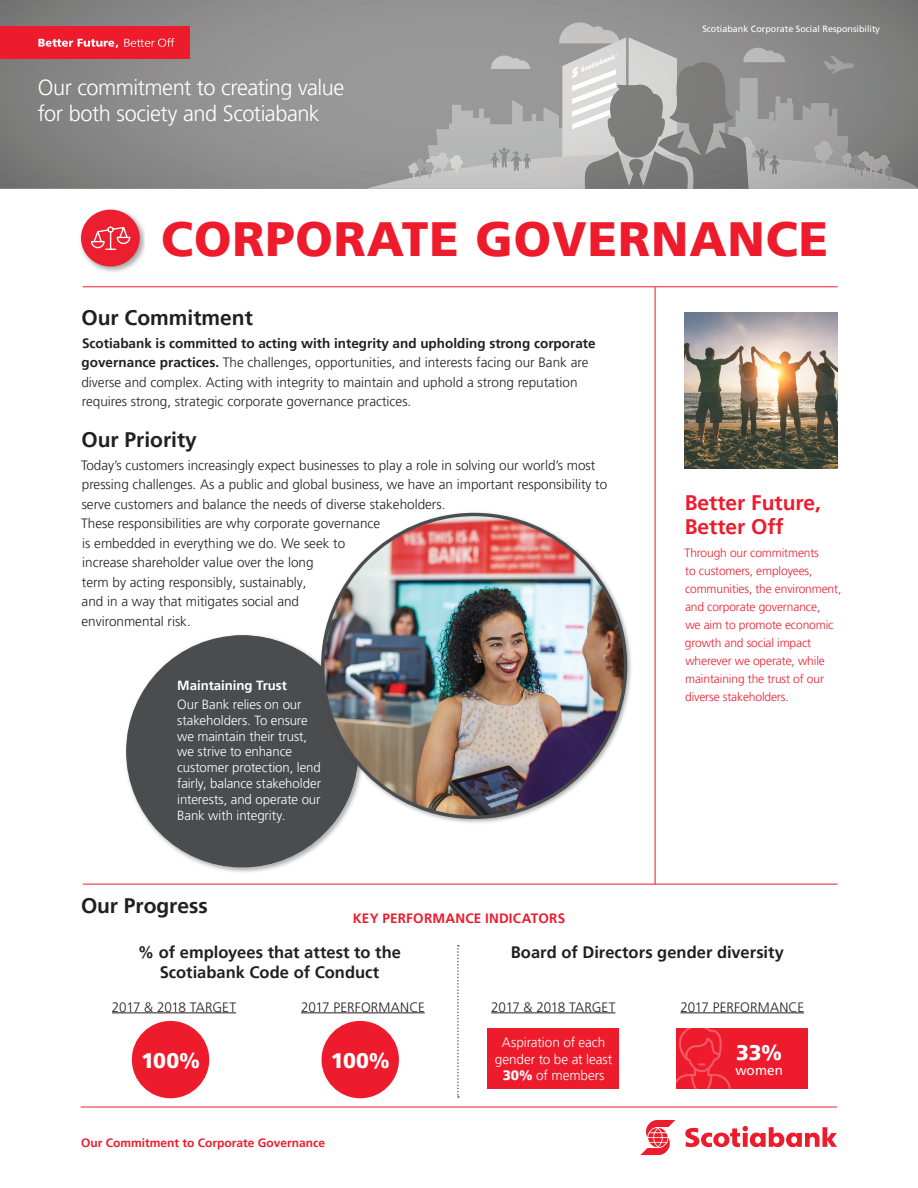
<style>
.page{position:relative;width:918px;height:1188px;background:#fff}
.page>*{position:absolute;margin:0;border:0;box-sizing:border-box;transform-origin:0 0}
.t1{font:900 48px "Frutiger LT Pro";letter-spacing:.02em;color:#ee1b2c}
.body__sidebar{font:300 21.75px/26.1px "Frutiger LT Pro";letter-spacing:-.025em;color:#fff}
.t2{font:700 21px "Frutiger LT Pro";color:#231f20}
.t3{font:700 21px/24px "Frutiger LT Pro";color:#ee1b2c}
.Body{font:900 21px "Frutiger LT Pro";letter-spacing:-.02em;color:#fff}
.Body-2{font:700 16.5px "Frutiger LT Pro";color:#231f20}
.Body-3{font:300 13.5px/19.5px "Frutiger LT Pro";color:#231f20}
.Body-4{font:300 13.5px/16.5px "Frutiger LT Pro";letter-spacing:-.005em;color:#fff;text-align:center}
.Body-5{font:700 13.5px "Frutiger LT Pro";letter-spacing:.015em;color:#ee1b2c}
.Body-6{font:13.5px "Frutiger LT Pro";letter-spacing:.01em;color:#fff}
.body__sidebar-2{font:300 13.2px/15.9px "Frutiger LT Pro";letter-spacing:-.005em;color:#fff}
.body__sidebar-3{font:700 13.2px "Frutiger LT Pro";letter-spacing:-.005em;color:#fff}
.body__sidebar-4{font:300 12px/18px "Frutiger LT Pro";letter-spacing:-.01em;color:#ee1b2c}
.t4{font:700 12px "Frutiger LT Pro";color:#ee1b2c}
.t5{font:9px "Frutiger LT Pro";color:#fff}
.s1{font-weight:700}
.s2{font-weight:900}
</style>
<div class="page">
<hr style="left:81px;top:1107px;width:756px;height:1px;background:#ee1b2c">
<svg style="left:685px;top:1126px;width:152px;height:21px"></svg>
<svg style="left:640px;top:1120px;width:35px;height:35px"></svg>
<img style="left:126px;top:635px;width:212px;height:237px">
<div style="left:126px;top:635px;width:232px;height:233px;background:#4b4c4d;border-radius:50%"></div>
<img style="left:442px;top:642px;width:189px;height:181px">
<img style="left:231px;top:635px;width:113px;height:191px">
<img style="left:321px;top:513px;width:306px;height:306px">
<img style="left:0;top:0;width:893px;height:188px">
<img style="left:559px;top:22px;width:60px;height:15px">
<svg style="left:367px;top:37px;width:551px;height:151px;background:#a2a1a1"></svg>
<img style="left:511px;top:156px;width:11px;height:15px">
<img style="left:426px;top:156px;width:13px;height:22px">
<img style="left:414px;top:159px;width:11px;height:19px">
<img style="left:425px;top:162px;width:9px;height:16px">
<img style="left:408px;top:163px;width:10px;height:15px">
<img style="left:858px;top:151px;width:12px;height:9px">
<img style="left:865px;top:156px;width:9px;height:18px">
<img style="left:871px;top:159px;width:9px;height:18px">
<img style="left:877px;top:155px;width:13px;height:21px">
<img style="left:843px;top:153px;width:9px;height:14px">
<img style="left:850px;top:155px;width:10px;height:17px">
<img style="left:857px;top:160px;width:9px;height:16px">
<img style="left:885px;top:167px;width:8px;height:14px">
<img style="left:606px;top:85px;width:52px;height:66px">
<img style="left:585px;top:151px;width:73px;height:37px">
<img style="left:658px;top:62px;width:91px;height:126px">
<img style="left:80px;top:209px;width:65px;height:63px">
<div style="left:81px;top:210px;width:59px;height:56px;background:#eb1f30;border-radius:50%"></div>
<svg style="left:91px;top:226px;width:40px;height:24px"></svg>
<hr style="left:83px;top:286px;width:755px;height:1px;background:#ee1b2c">
<hr style="left:83px;top:884px;width:755px;height:1px;background:#ee1b2c">
<hr style="left:655px;top:287px;width:1px;height:597px;background:#ee1b2c">
<img style="left:685px;top:312px;width:153px;height:157px">
<svg style="left:457px;top:945px;width:2px;height:153px"></svg>
<div style="left:322px;top:1021px;width:77px;height:77px;background:#ee1b2c;border-radius:50%"></div>
<div style="left:132px;top:1021px;width:77px;height:77px;background:#ee1b2c;border-radius:50%"></div>
<div style="left:488px;top:1029px;width:131px;height:60px;background:#ee1b2c"></div>
<div style="left:676px;top:1029px;width:132px;height:60px;background:#ee1b2c"></div>
<hr style="left:491px;top:1013px;width:124px;height:1px;background:#231f20">
<hr style="left:112px;top:1013px;width:124px;height:1px;background:#231f20">
<hr style="left:680px;top:1013px;width:124px;height:1px;background:#231f20">
<hr style="left:301px;top:1013px;width:124px;height:1px;background:#231f20">
<svg style="left:676px;top:1028px;width:55px;height:61px"></svg>
<div style="left:0;top:26px;width:190px;height:32px;background:#ee1b2c"></div>
<svg style="left:38px;top:39px;width:80px;height:9px"></svg>
<svg style="left:124px;top:38px;width:50px;height:9px"></svg>
<p class="body__sidebar" style="left:38px;top:75px;width:308px">Our commitment to creating value for both society and Scotiabank</p>
<p class="t5" style="left:702px;top:24px;width:179px">Scotiabank Corporate Social Responsibility</p>
<h1 class="t1" style="left:161px;top:211px;width:669px">CORPORATE GOVERNANCE</h1>
<h2 class="t2" style="left:81px;top:305px;width:173px">Our Commitment</h2>
<p class="Body-3" style="left:81px;top:333px;width:516px"><span class="s1">Scotiabank is committed to acting with integrity and upholding strong corporate governance practices.</span> The challenges, opportunities, and interests facing our Bank are diverse and complex. Acting with integrity to maintain and uphold a strong reputation requires strong, strategic corporate governance practices.</p>
<h2 class="t2" style="left:81px;top:427px;width:117px">Our Priority</h2>
<p class="Body-3" style="left:81px;top:455px;width:528px">Today’s customers increasingly expect businesses to play a role in solving our world’s most pressing challenges. As a public and global business, we have an important responsibility to serve customers and balance the needs of diverse stakeholders.<br>These responsibilities are why corporate governance<br>is embedded in everything we do. We seek to<br>increase shareholder value over the long<br>term by acting responsibly, sustainably,<br>and in a way that mitigates social and<br>environmental risk.</p>
<p class="body__sidebar-3" style="left:177px;top:678px;width:111px">Maintaining Trust</p>
<p class="body__sidebar-2" style="left:177px;top:696px;width:145px">Our Bank relies on our stakeholders. To ensure we maintain their trust, we strive to enhance customer protection, lend fairly, balance stakeholder interests, and operate our<br>Bank with integrity.</p>
<h3 class="t3" style="left:685px;top:490px;width:138px">Better Future,<br>Better Off</h3>
<p class="body__sidebar-4" style="left:684px;top:544px;width:158px">Through our commitments<br>to customers, employees, communities, the environment, and corporate governance,<br>we aim to promote economic growth and social impact wherever we operate, while maintaining the trust of our diverse stakeholders.</p>
<h2 class="t2" style="left:81px;top:893px;width:128px">Our Progress</h2>
<p class="Body-2" style="left:138px;top:943px;width:265px">% of employees that attest to the</p>
<h2 class="Body-2" style="left:511px;top:942px;width:275px">Board of Directors gender diversity</h2>
<p class="Body-2" style="left:160px;top:962px;width:221px">Scotiabank Code of Conduct</p>
<p class="Body-5" style="left:353px;top:910px;width:214px">KEY PERFORMANCE INDICATORS</p>
<p class="Body-3" style="left:112px;top:997px;width:126px">2017 &amp; 2018 TARGET</p>
<p class="Body-3" style="left:301px;top:997px;width:125px">2017 PERFORMANCE</p>
<p class="Body-3" style="left:491px;top:997px;width:126px">2017 &amp; 2018 TARGET</p>
<p class="Body-3" style="left:680px;top:997px;width:125px">2017 PERFORMANCE</p>
<p class="Body-4" style="left:495px;top:1034px;width:119px">Aspiration of each gender to be at least<br><span class="s2">30%</span> of members</p>
<p class="Body" style="left:736px;top:1040px;width:47px">33%</p>
<p class="Body" style="left:141px;top:1048px;width:61px">100%</p>
<p class="Body" style="left:331px;top:1048px;width:61px">100%</p>
<p class="Body-6" style="left:735px;top:1062px;width:49px">women</p>
<p class="t4" style="left:81px;top:1135px;width:246px">Our Commitment to Corporate Governance</p>
</div>
